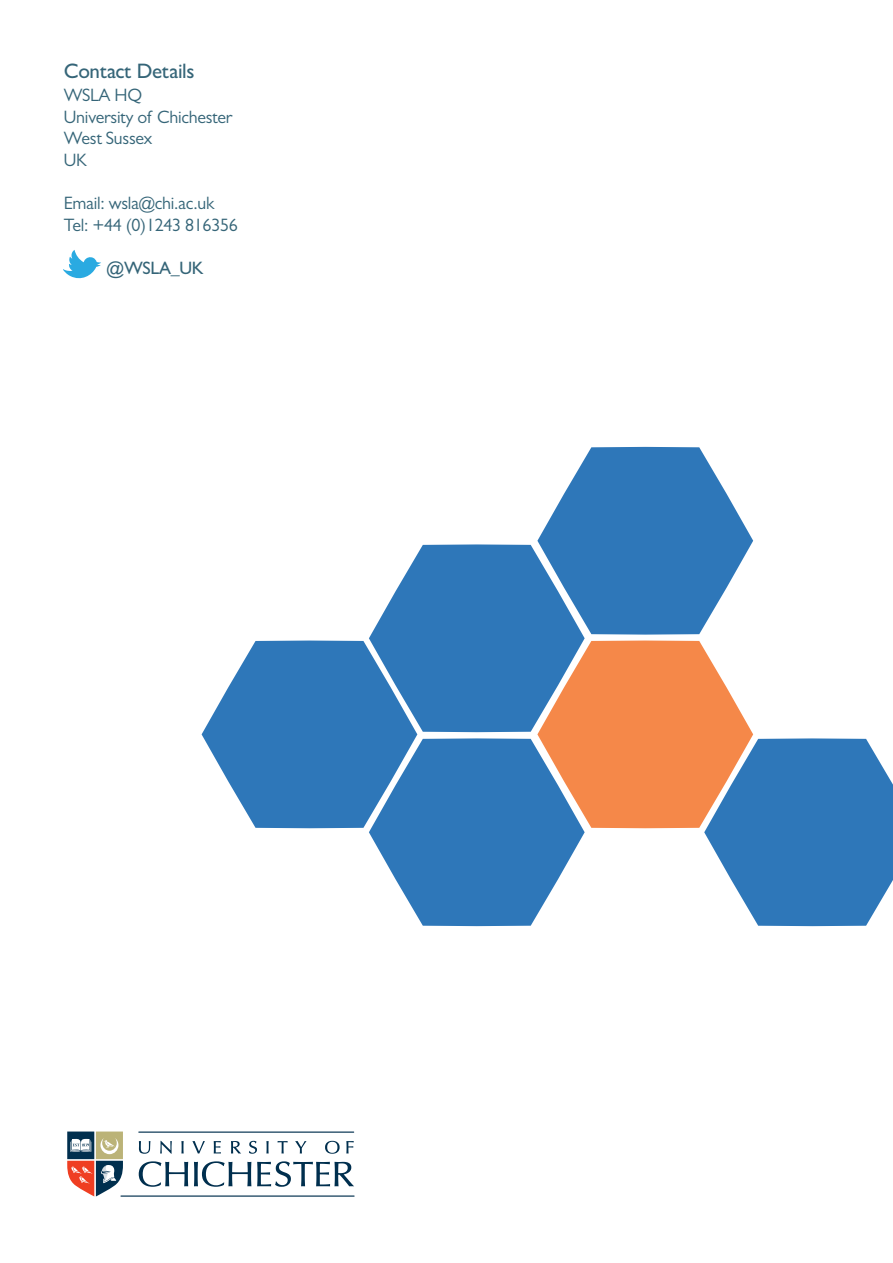
<style>
.page{position:relative;width:893px;height:1263px;background:#fff}
.page>*{position:absolute;margin:0;border:0;box-sizing:border-box;transform-origin:0 0}
.t1{font:500 21px "Gill Sans MT Std";letter-spacing:-.015em;color:#356578}
.t2{font:18px "Gill Sans MT Std";letter-spacing:-.015em;color:#356578}
.t3{font:500 18px "Gill Sans MT Std";letter-spacing:-.015em;color:#356578}
</style>
<div class="page">
<svg style="left:64px;top:250px;width:37px;height:28px"></svg>
<svg style="left:202px;top:447px;width:691px;height:479px"></svg>
<svg style="left:139px;top:1161px;width:49px;height:26px"></svg>
<svg style="left:194px;top:1161px;width:57px;height:26px"></svg>
<svg style="left:257px;top:1161px;width:97px;height:26px"></svg>
<hr style="left:138px;top:1131px;width:216px;height:2px;background:#002f4e">
<hr style="left:120px;top:1195px;width:235px;height:1px;background:#002f4e">
<svg style="left:139px;top:1141px;width:11px;height:13px"></svg>
<svg style="left:160px;top:1141px;width:12px;height:13px"></svg>
<svg style="left:181px;top:1141px;width:3px;height:12px"></svg>
<svg style="left:192px;top:1141px;width:13px;height:12px"></svg>
<svg style="left:214px;top:1141px;width:7px;height:12px"></svg>
<svg style="left:231px;top:1141px;width:10px;height:12px"></svg>
<svg style="left:249px;top:1141px;width:8px;height:13px"></svg>
<svg style="left:266px;top:1141px;width:3px;height:12px"></svg>
<svg style="left:277px;top:1141px;width:11px;height:12px"></svg>
<svg style="left:295px;top:1141px;width:12px;height:12px"></svg>
<svg style="left:325px;top:1141px;width:15px;height:13px"></svg>
<svg style="left:346px;top:1141px;width:8px;height:12px"></svg>
<svg style="left:67px;top:1131px;width:56px;height:65px"></svg>
<p class="t1" style="left:64px;top:59px;width:132px">Contact Details</p>
<p class="t2" style="left:64px;top:89px;width:80px">WSLA HQ</p>
<p class="t2" style="left:64px;top:111px;width:170px">University of Chichester</p>
<p class="t2" style="left:64px;top:132px;width:90px">West Sussex</p>
<p class="t2" style="left:64px;top:154px;width:25px">UK</p>
<p class="t2" style="left:64px;top:197px;width:152px">Email: wsla@chi.ac.uk</p>
<p class="t2" style="left:64px;top:219px;width:176px">Tel: +44 (0)1243 816356</p>
<p class="t3" style="left:106px;top:257px;width:99px">@WSLA_UK</p>
</div>
